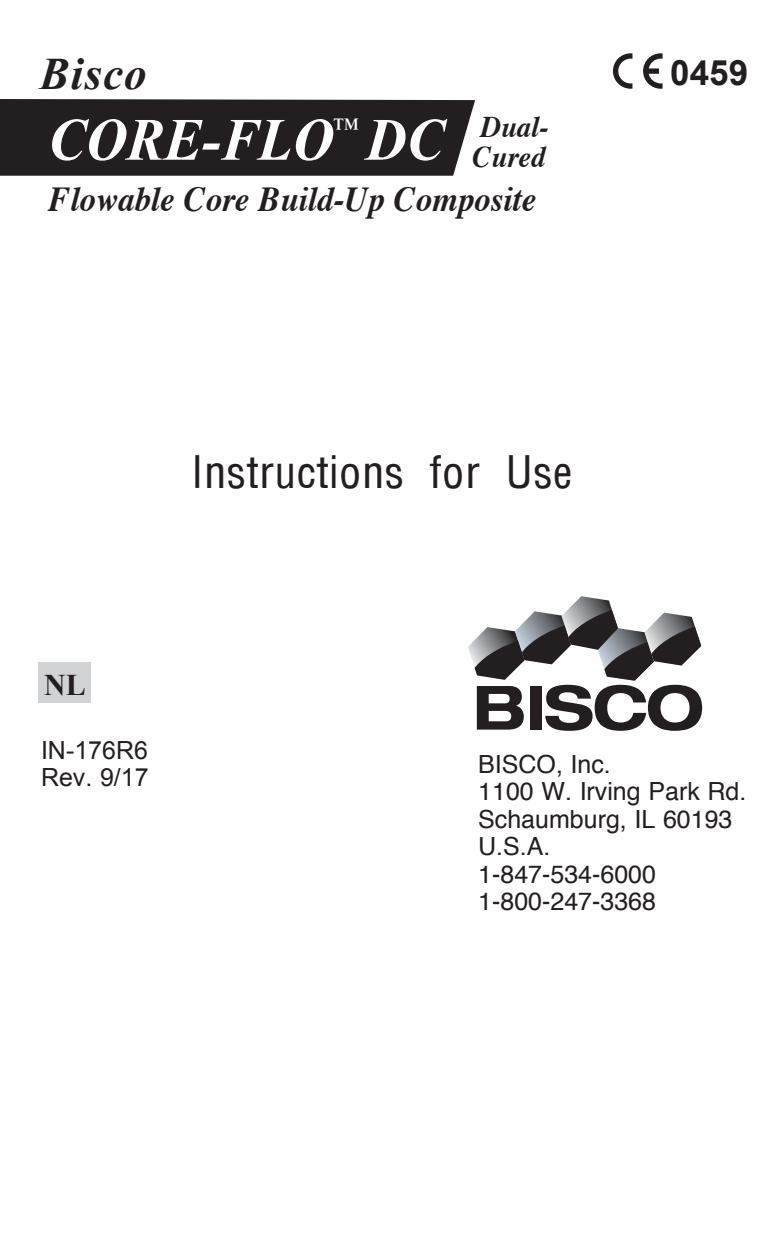
<style>
.page{position:relative;width:765px;height:1260px;background:#fff}
.page>*{position:absolute;margin:0;border:0;box-sizing:border-box;transform-origin:0 0}
.t1{font:italic 700 60px "Times New Roman";color:#fff;scale:.94 1}
.t2{font:100 condensed 50px "Helvetica";color:#231f20}
.t3{font:italic 700 45px "Times New Roman";letter-spacing:.025em;color:#231f20}
.t4{font:italic 700 35px "Times";color:#231f20;scale:.94 1}
.t5{font:700 35px "Arial";color:#231f20}
.t6{font:italic 700 30px "Times";color:#231f20;scale:.95 1}
.t7{font:700 30px "Times New Roman";color:#231f20}
.t8{font:25px "Helvetica";color:#231f20}
.t9{font:25px "Arial";color:#231f20}
</style>
<div class="page">
<svg style="left:468px;top:596px;width:234px;height:135px"></svg>
<svg style="left:613px;top:53px;width:19px;height:36px"></svg>
<svg style="left:643px;top:53px;width:20px;height:36px"></svg>
<div style="left:0;top:99px;width:475px;height:77px;background:#231f20"></div>
<div style="left:39px;top:662px;width:52px;height:41px;background:#d1d2d4"></div>
<p class="t3" style="left:40px;top:43px;width:109px">Bisco</p>
<p class="t1" style="left:48px;top:98px;width:423px">CORE-FLO<sup>™</sup> DC</p>
<p class="t6" style="left:480px;top:99px;width:73px">Dual-</p>
<p class="t6" style="left:473px;top:129px;width:78px">Cured</p>
<p class="t4" style="left:49px;top:166px;width:520px">Flowable Core Build-Up Composite</p>
<p class="t7" style="left:44px;top:665px;width:43px">NL</p>
<p class="t2" style="left:192px;top:452px;width:382px">Instructions for Use</p>
<p class="t5" style="left:670px;top:50px;width:79px">0459</p>
<p class="t9" style="left:41px;top:733px;width:108px">IN-176R6</p>
<p class="t9" style="left:41px;top:761px;width:109px">Rev. 9/17</p>
<p class="t8" style="left:478px;top:745px;width:134px">BISCO, Inc.</p>
<p class="t8" style="left:478px;top:772px;width:270px">1100 W. Irving Park Rd.</p>
<p class="t8" style="left:478px;top:800px;width:256px">Schaumburg, IL 60193</p>
<p class="t8" style="left:478px;top:827px;width:74px">U.S.A.</p>
<p class="t8" style="left:478px;top:855px;width:179px">1-847-534-6000</p>
<p class="t8" style="left:478px;top:882px;width:179px">1-800-247-3368</p>
</div>
